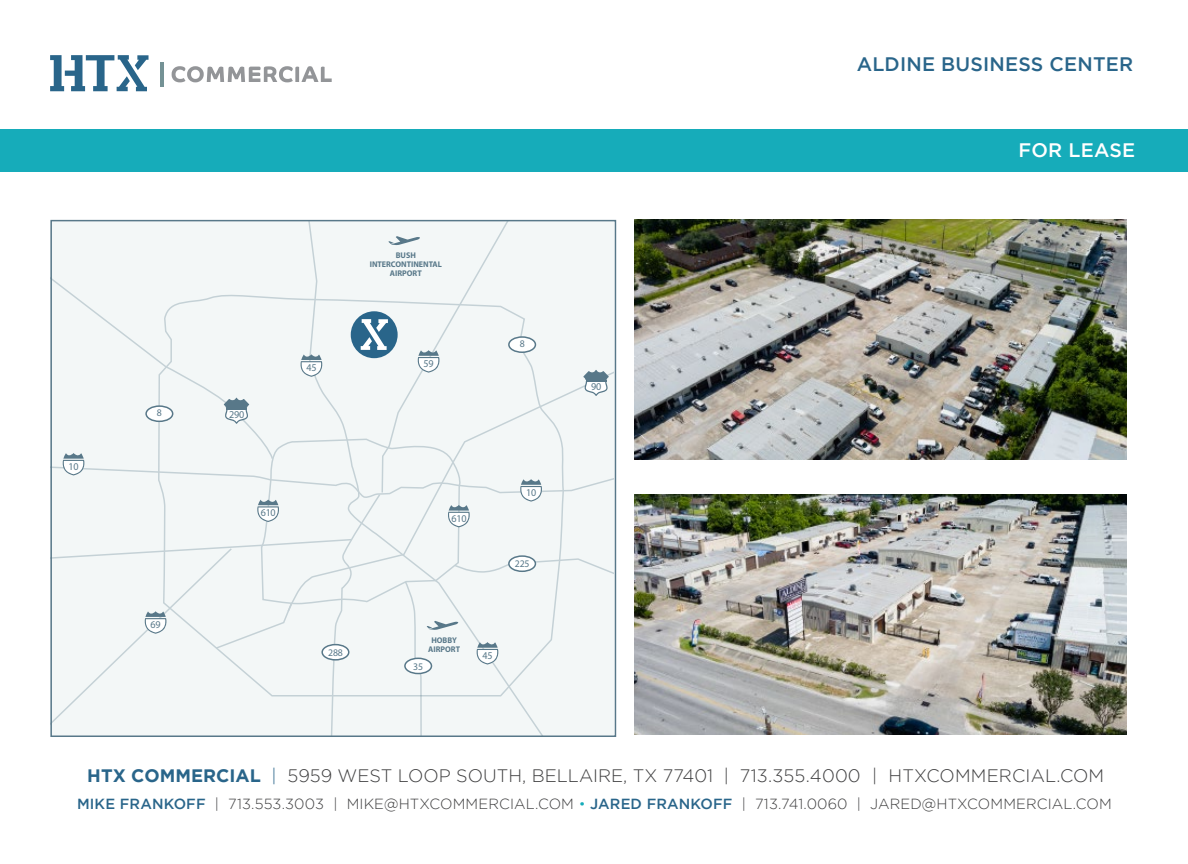
<style>
.page{position:relative;width:1188px;height:864px;background:#fff}
.page>*{position:absolute;margin:0;border:0;box-sizing:border-box;transform-origin:0 0}
.t1{font:500 19.5px "Gotham";letter-spacing:.01em;color:#29658a}
.t2{font:500 19.5px "Gotham";letter-spacing:.01em;color:#fff}
.t3{font:300 18px "Gotham";color:#3e3e3f}
.t4{font:300 14.7px "Gotham";letter-spacing:.01em;color:#3e3e3f}
.t5{font:10.5px "Myriad Pro";color:#587889}
.t6{font:10.35px "Myriad Pro";letter-spacing:-.02em;color:#587889}
.t7{font:10.05px "Myriad Pro";letter-spacing:-.02em;color:#587889}
.t8{font:700 8.25px/9.1px "Myriad Pro";color:#587889;text-align:center}
.s1{font-weight:700;color:#29658a}
.s2{color:#29658a}
.s3{font-weight:500;color:#29658a}
.s4{color:#16acba}
</style>
<div class="page">
<svg style="left:172px;top:66px;width:160px;height:16px"></svg>
<svg style="left:50px;top:55px;width:99px;height:36px"></svg>
<hr style="left:161px;top:62px;width:3px;height:25px;background:#749295">
<div style="left:0;top:129px;width:1188px;height:43px;background:#16acba"></div>
<img style="left:635px;top:494px;width:492px;height:241px">
<div style="left:53px;top:225px;width:560px;height:509px;background:#f3f7f7"></div>
<div style="left:50px;top:220px;width:566px;height:517px;border:2px solid #587889"></div>
<img style="left:635px;top:219px;width:492px;height:241px">
<h1 class="t1" style="left:857px;top:53px;width:278px">ALDINE BUSINESS CENTER</h1>
<p class="t6" style="left:69px;top:460px;width:12px">10</p>
<p class="t7" style="left:157px;top:407px;width:7px">8</p>
<p class="t6" style="left:151px;top:618px;width:12px">69</p>
<p class="t5" style="left:229px;top:408px;width:17px">290</p>
<p class="t6" style="left:261px;top:506px;width:17px">610</p>
<p class="t6" style="left:306px;top:361px;width:12px">45</p>
<p class="t8" style="left:370px;top:250px;width:74px">BUSH<br>INTERCONTINENTAL<br>AIRPORT</p>
<p class="t6" style="left:424px;top:357px;width:12px">59</p>
<p class="t7" style="left:520px;top:338px;width:7px">8</p>
<p class="t7" style="left:328px;top:646px;width:16px">288</p>
<p class="t6" style="left:451px;top:512px;width:17px">610</p>
<p class="t6" style="left:526px;top:486px;width:12px">10</p>
<p class="t7" style="left:515px;top:558px;width:16px">225</p>
<p class="t8" style="left:428px;top:635px;width:33px">HOBBY<br>AIRPORT</p>
<p class="t7" style="left:413px;top:660px;width:11px">35</p>
<p class="t6" style="left:483px;top:649px;width:12px">45</p>
<p class="t5" style="left:591px;top:380px;width:12px">90</p>
<h1 class="t2" style="left:1019px;top:139px;width:118px">FOR LEASE</h1>
<p class="t3" style="left:87px;top:766px;width:1018px"><span class="s1">HTX COMMERCIAL</span> <span class="s2">|</span> 5959 WEST LOOP SOUTH, BELLAIRE, TX 77401 | 713.355.4000 | HTXCOMMERCIAL.COM</p>
<p class="t4" style="left:77px;top:796px;width:1036px"><span class="s3">MIKE FRANKOFF</span> | 713.553.3003 | MIKE@HTXCOMMERCIAL.COM <span class="s4">•</span> <span class="s3">JARED FRANKOFF</span> | 713.741.0060 | JARED@HTXCOMMERCIAL.COM</p>
</div>
